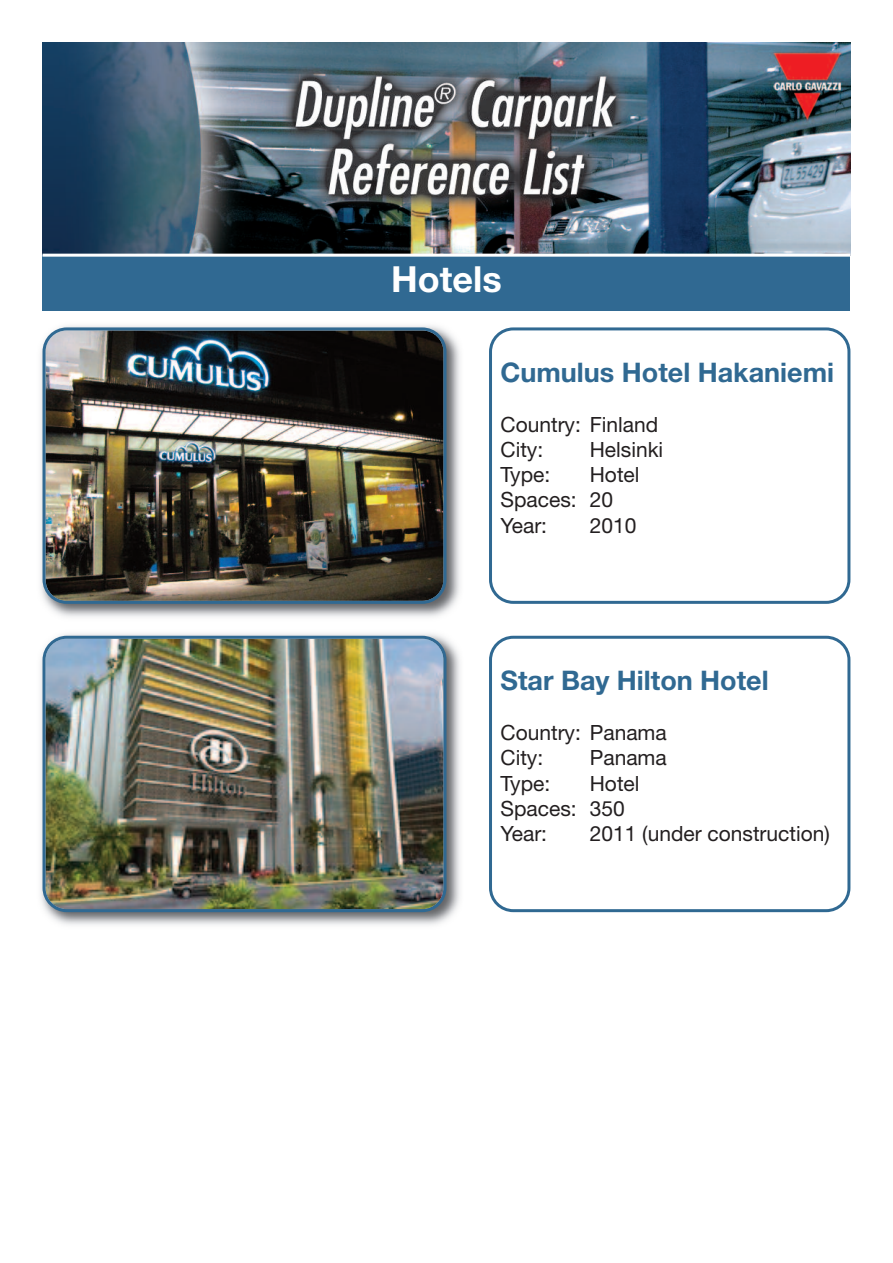
<style>
.page{position:relative;width:893px;height:1263px;background:#fff}
.page>*{position:absolute;margin:0;border:0;box-sizing:border-box;transform-origin:0 0}
.t1{font:700 36px "Helvetica Neue";color:#fff}
.t2{font:700 27px "Helvetica Neue";color:#306992}
.t3{font:21px/25.2px "Helvetica Neue";color:#231f20}
</style>
<div class="page">
<img style="left:43px;top:43px;width:807px;height:211px">
<img style="left:40px;top:325px;width:420px;height:292px">
<img style="left:43px;top:327px;width:403px;height:277px">
<svg style="left:489px;top:327px;width:361px;height:277px"></svg>
<div style="left:43px;top:255px;width:807px;height:55px;background:#306992"></div>
<hr style="left:43px;top:254px;width:807px;height:3px;background:#fff">
<img style="left:40px;top:633px;width:420px;height:292px">
<img style="left:43px;top:636px;width:403px;height:276px">
<svg style="left:489px;top:636px;width:361px;height:276px"></svg>
<h1 class="t1" style="left:391px;top:266px;width:112px">Hotels</h1>
<p class="t2" style="left:500px;top:363px;width:335px">Cumulus Hotel Hakaniemi</p>
<p class="t3" style="left:500px;top:414px;width:159px">Country: Finland<br>City:</p>
<p class="t3" style="left:590px;top:439px;width:75px">Helsinki</p>
<p class="t3" style="left:500px;top:464px;width:51px">Type:</p>
<p class="t3" style="left:500px;top:464px;width:141px;text-indent:89px">Hotel<br>Spaces: 20<br>Year:</p>
<p class="t3" style="left:590px;top:515px;width:48px">2010</p>
<p class="t2" style="left:500px;top:671px;width:270px">Star Bay Hilton Hotel</p>
<p class="t3" style="left:500px;top:722px;width:168px">Country: Panama<br>City:</p>
<p class="t3" style="left:590px;top:747px;width:78px">Panama</p>
<p class="t3" style="left:500px;top:772px;width:51px">Type:</p>
<p class="t3" style="left:500px;top:772px;width:141px;text-indent:89px">Hotel<br>Spaces: 350<br>Year:</p>
<p class="t3" style="left:590px;top:823px;width:242px">2011 (under construction)</p>
</div>
